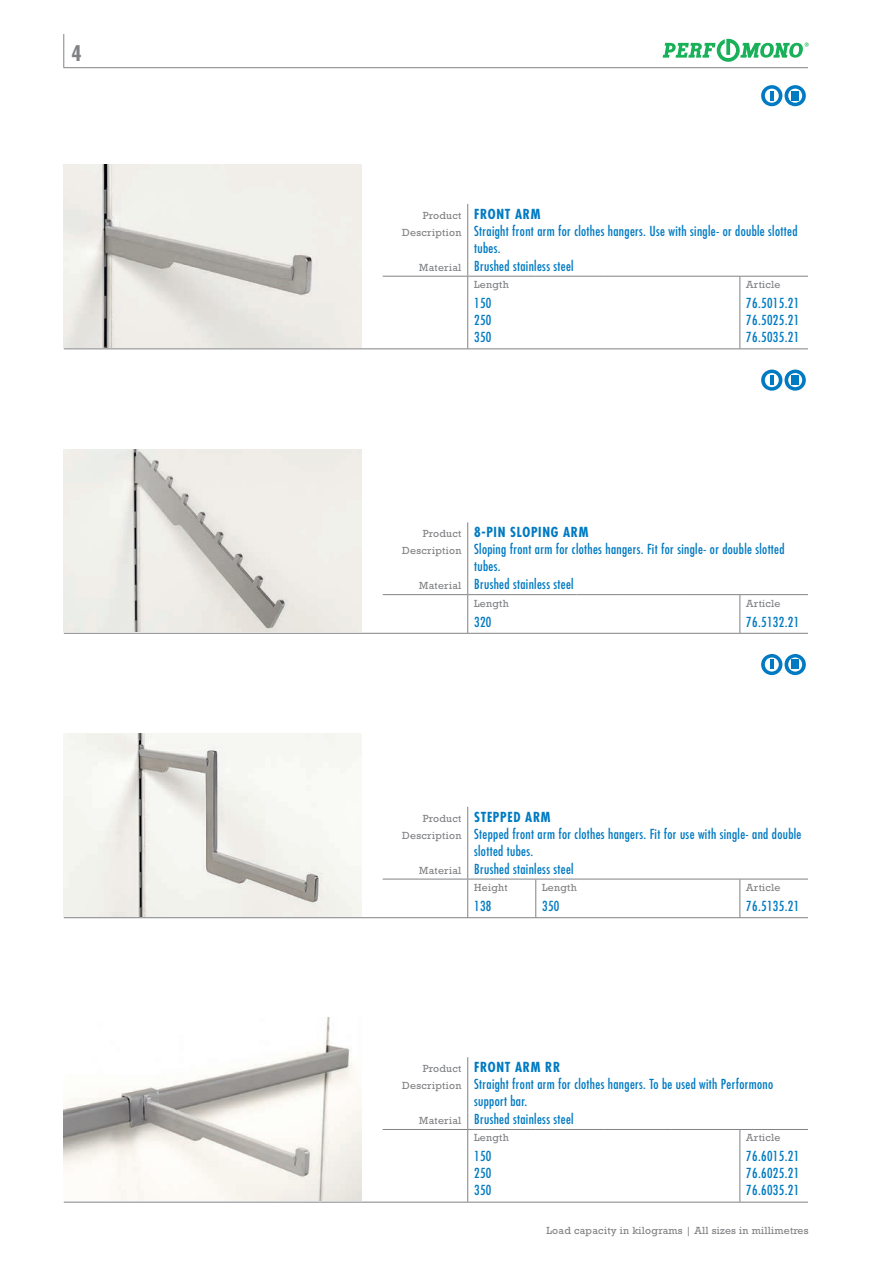
<style>
.page{position:relative;width:893px;height:1263px;background:#fff}
.page>*{position:absolute;margin:0;border:0;box-sizing:border-box;transform-origin:0 0}
.t1{font:700 condensed 21px "Futura";color:#808285}
.t2{font:condensed 13.5px/17px "Futura";letter-spacing:.025em;color:#007ac2;text-align:justify}
.t3{font:700 condensed 13.5px "Futura";letter-spacing:.05em;color:#007ac2}
.t4{font:10.5px/17px "Rockwell Std";letter-spacing:.025em;color:#808285;text-align:right}
.s1{font-family:"Rockwell Std";font-stretch:normal;font-size:10.5px;color:#808285}
</style>
<div class="page">
<hr style="left:63px;top:34px;width:1px;height:33px;background:#808285">
<hr style="left:63px;top:67px;width:745px;height:1px;background:#808285">
<svg style="left:663px;top:39px;width:146px;height:23px"></svg>
<hr style="left:467px;top:204px;width:1px;height:55px;background:#808285">
<svg style="left:467px;top:259px;width:1px;height:17px"></svg>
<hr style="left:383px;top:276px;width:85px;height:1px;background:#808285">
<hr style="left:468px;top:276px;width:68px;height:1px;background:#808285">
<hr style="left:467px;top:277px;width:1px;height:71px;background:#808285">
<hr style="left:536px;top:276px;width:68px;height:1px;background:#808285">
<hr style="left:604px;top:276px;width:68px;height:1px;background:#808285">
<hr style="left:672px;top:276px;width:68px;height:1px;background:#808285">
<hr style="left:740px;top:276px;width:68px;height:1px;background:#808285">
<hr style="left:739px;top:277px;width:1px;height:71px;background:#808285">
<hr style="left:64px;top:348px;width:744px;height:1px;background:#808285">
<svg style="left:761px;top:85px;width:45px;height:21px"></svg>
<img style="left:64px;top:165px;width:297px;height:182px">
<hr style="left:467px;top:522px;width:1px;height:56px;background:#808285">
<svg style="left:467px;top:578px;width:1px;height:16px"></svg>
<hr style="left:383px;top:594px;width:85px;height:1px;background:#808285">
<hr style="left:468px;top:594px;width:108px;height:1px;background:#808285">
<hr style="left:467px;top:595px;width:1px;height:38px;background:#808285">
<hr style="left:576px;top:594px;width:47px;height:1px;background:#808285">
<hr style="left:623px;top:594px;width:59px;height:1px;background:#808285">
<hr style="left:682px;top:594px;width:58px;height:1px;background:#808285">
<hr style="left:740px;top:594px;width:68px;height:1px;background:#808285">
<hr style="left:739px;top:595px;width:1px;height:38px;background:#808285">
<hr style="left:64px;top:633px;width:744px;height:1px;background:#808285">
<svg style="left:761px;top:370px;width:45px;height:21px"></svg>
<img style="left:64px;top:449px;width:297px;height:183px">
<hr style="left:467px;top:807px;width:1px;height:55px;background:#808285">
<svg style="left:467px;top:862px;width:1px;height:17px"></svg>
<hr style="left:383px;top:879px;width:85px;height:1px;background:#808285">
<hr style="left:468px;top:879px;width:68px;height:1px;background:#808285">
<hr style="left:467px;top:879px;width:1px;height:38px;background:#808285">
<hr style="left:536px;top:879px;width:68px;height:1px;background:#808285">
<hr style="left:604px;top:879px;width:68px;height:1px;background:#808285">
<hr style="left:672px;top:879px;width:68px;height:1px;background:#808285">
<hr style="left:740px;top:879px;width:68px;height:1px;background:#808285">
<hr style="left:739px;top:879px;width:1px;height:38px;background:#808285">
<hr style="left:535px;top:879px;width:1px;height:38px;background:#808285">
<hr style="left:64px;top:917px;width:744px;height:1px;background:#808285">
<svg style="left:761px;top:654px;width:45px;height:21px"></svg>
<img style="left:64px;top:733px;width:297px;height:183px">
<hr style="left:467px;top:1057px;width:1px;height:55px;background:#808285">
<svg style="left:467px;top:1112px;width:1px;height:17px"></svg>
<hr style="left:383px;top:1129px;width:85px;height:1px;background:#808285">
<hr style="left:468px;top:1129px;width:68px;height:1px;background:#808285">
<hr style="left:467px;top:1130px;width:1px;height:72px;background:#808285">
<hr style="left:536px;top:1129px;width:68px;height:1px;background:#808285">
<hr style="left:604px;top:1129px;width:68px;height:1px;background:#808285">
<hr style="left:672px;top:1129px;width:68px;height:1px;background:#808285">
<hr style="left:740px;top:1129px;width:68px;height:1px;background:#808285">
<hr style="left:739px;top:1130px;width:1px;height:72px;background:#808285">
<hr style="left:64px;top:1202px;width:744px;height:1px;background:#808285">
<img style="left:64px;top:1018px;width:297px;height:183px">
<h1 class="t1" style="left:71px;top:39px;width:12px">4</h1>
<p class="t4" style="left:402px;top:207px;width:61px">Product<br>Description</p>
<p class="t3" style="left:474px;top:205px;width:68px">FRONT ARM</p>
<p class="t2" style="left:474px;top:222px;width:325px">Straight front arm for clothes hangers. Use with single- or double slotted</p>
<p class="t2" style="left:474px;top:239px;width:27px">tubes.</p>
<p class="t2" style="left:419px;top:257px;width:156px"><span class="s1">Material</span> Brushed stainless steel</p>
<p class="t4" style="left:474px;top:276px;width:36px">Length</p>
<p class="t2" style="left:474px;top:294px;width:19px">150<br>250<br>350</p>
<p class="t4" style="left:746px;top:276px;width:36px">Article</p>
<p class="t2" style="left:746px;top:294px;width:54px">76.5015.21<br>76.5025.21<br>76.5035.21</p>
<p class="t4" style="left:402px;top:525px;width:61px">Product<br>Description</p>
<p class="t3" style="left:474px;top:523px;width:116px">8-PIN SLOPING ARM</p>
<p class="t2" style="left:474px;top:540px;width:312px">Sloping front arm for clothes hangers. Fit for single- or double slotted</p>
<p class="t2" style="left:474px;top:557px;width:27px">tubes.</p>
<p class="t2" style="left:419px;top:575px;width:156px"><span class="s1">Material</span> Brushed stainless steel</p>
<p class="t4" style="left:474px;top:594px;width:36px">Length</p>
<p class="t2" style="left:474px;top:613px;width:19px">320</p>
<p class="t4" style="left:746px;top:594px;width:36px">Article</p>
<p class="t2" style="left:746px;top:613px;width:54px">76.5132.21</p>
<p class="t4" style="left:402px;top:809px;width:61px">Product<br>Description</p>
<p class="t3" style="left:474px;top:808px;width:78px">STEPPED ARM</p>
<p class="t2" style="left:474px;top:825px;width:329px">Stepped front arm for clothes hangers. Fit for use with single- and double</p>
<p class="t2" style="left:474px;top:842px;width:59px">slotted tubes.</p>
<p class="t2" style="left:419px;top:860px;width:156px"><span class="s1">Material</span> Brushed stainless steel</p>
<p class="t4" style="left:474px;top:879px;width:35px">Height</p>
<p class="t2" style="left:474px;top:897px;width:19px">138</p>
<p class="t4" style="left:746px;top:879px;width:36px">Article</p>
<p class="t2" style="left:746px;top:897px;width:54px">76.5135.21</p>
<p class="t4" style="left:542px;top:879px;width:36px">Length</p>
<p class="t2" style="left:542px;top:897px;width:19px">350</p>
<p class="t4" style="left:402px;top:1060px;width:61px">Product<br>Description</p>
<p class="t3" style="left:474px;top:1058px;width:88px">FRONT ARM RR</p>
<p class="t2" style="left:474px;top:1075px;width:300px">Straight front arm for clothes hangers. To be used with Performono</p>
<p class="t2" style="left:474px;top:1092px;width:53px">support bar.</p>
<p class="t2" style="left:419px;top:1110px;width:156px"><span class="s1">Material</span> Brushed stainless steel</p>
<p class="t4" style="left:474px;top:1129px;width:36px">Length</p>
<p class="t2" style="left:474px;top:1147px;width:19px">150<br>250<br>350</p>
<p class="t4" style="left:746px;top:1129px;width:36px">Article</p>
<p class="t2" style="left:746px;top:1147px;width:54px">76.6015.21<br>76.6025.21<br>76.6035.21</p>
<p class="t4" style="left:546px;top:1222px;width:264px">Load capacity in kilograms | All sizes in millimetres</p>
</div>
